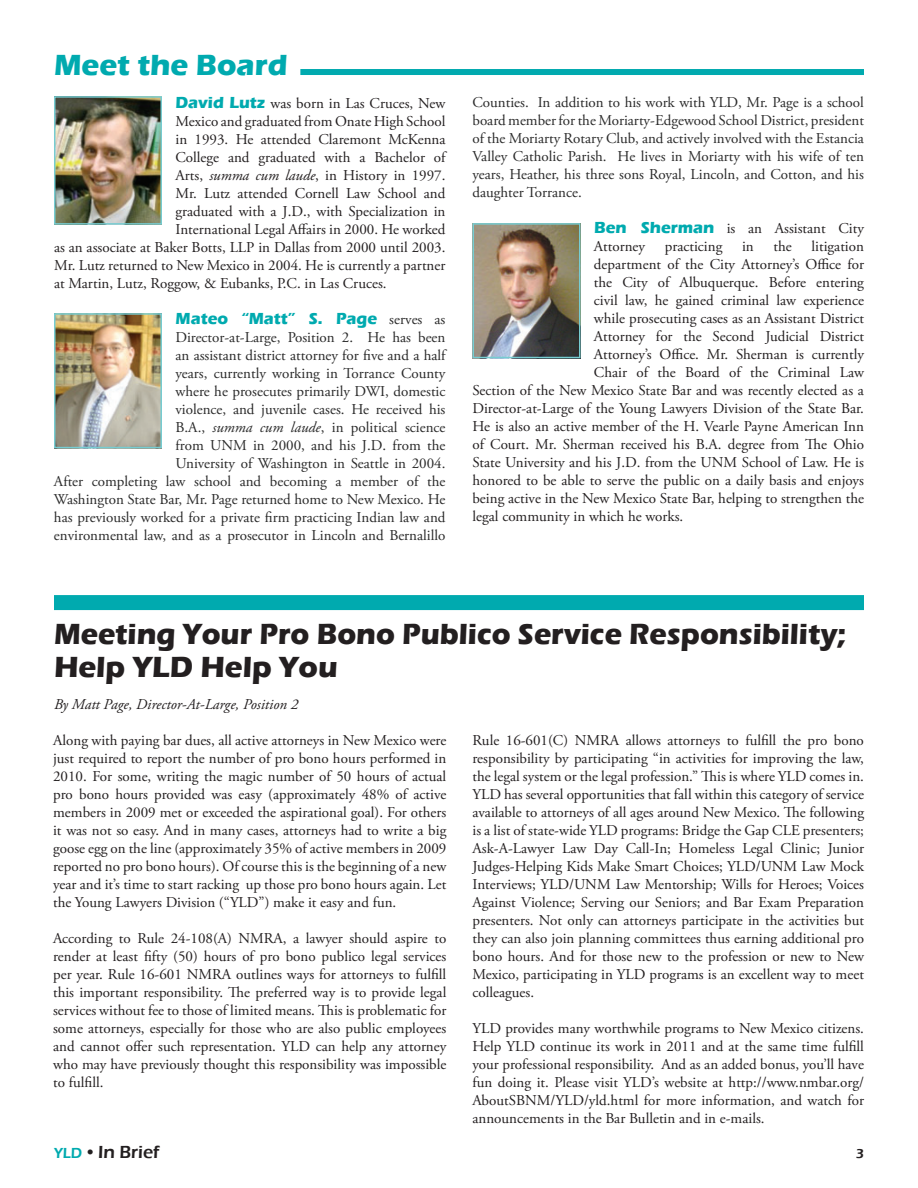
<style>
.page{position:relative;width:918px;height:1188px;background:#fff}
.page>*{position:absolute;margin:0;border:0;box-sizing:border-box;transform-origin:0 0}
.t1{font:700 30px/33px "Eras ITC";color:#231f20}
.t2{font:700 30px "Eras ITC";color:#00aaaf}
.t3{font:600 18px "Eras ITC";color:#231f20}
.t4{font:700 16.5px "Eras ITC";color:#00aaaf}
.t5{font:15px/18px "Adobe Garamond Pro";color:#231f20;text-align:justify}
.t6{font:15px/18px "Adobe Garamond Pro";color:#2a2a2a;text-align:right}
.t7{font:italic 15px "Adobe Garamond Pro";color:#231f20}
.t8{font:600 13.5px "Eras ITC";color:#231f20}
.s1{font-family:"Eras ITC";font-weight:700;font-size:16.5px;color:#00aaaf}
.s2{font-style:italic}
.s3{font-family:"Adobe Garamond Pro";font-weight:400;font-size:15px;color:#2a2a2a}
.s4{font-size:15px;color:#00aaaf}
.s5{font-family:"Adobe Garamond Pro";font-weight:400}
</style>
<div class="page">
<div style="left:300px;top:69px;width:564px;height:6px;background:#00aaaf"></div>
<img style="left:57px;top:99px;width:102px;height:123px">
<div style="left:54px;top:96px;width:108px;height:129px;border:2px solid #76ccd1"></div>
<img style="left:57px;top:316px;width:102px;height:129px">
<div style="left:54px;top:313px;width:108px;height:135px;border:2px solid #76ccd1"></div>
<img style="left:475px;top:226px;width:102px;height:129px">
<div style="left:472px;top:223px;width:108px;height:135px;border:2px solid #76ccd1"></div>
<div style="left:54px;top:595px;width:810px;height:15px;background:#00aaaf"></div>
<h1 class="t2" style="left:54px;top:48px;width:235px">Meet the Board</h1>
<p class="t5" style="left:176px;top:94px;width:271px"><span class="s1">David Lutz</span> was born in Las Cruces, New</p>
<p class="t5" style="left:176px;top:112px;width:271px">Mexico and graduated from Onate High School</p>
<p class="t5" style="left:176px;top:130px;width:272px">in 1993. He attended Claremont McKenna</p>
<p class="t5" style="left:176px;top:148px;width:271px">College and graduated with a Bachelor of</p>
<p class="t5" style="left:176px;top:166px;width:271px">Arts, <span class="s2">summa cum laude</span>, in History in 1997.</p>
<p class="t5" style="left:176px;top:184px;width:271px">Mr. Lutz attended Cornell Law School and</p>
<p class="t5" style="left:176px;top:202px;width:271px">graduated with a J.D., with Specialization in</p>
<p class="t5" style="left:176px;top:220px;width:271px">International Legal Affairs in 2000. He worked</p>
<p class="t5" style="left:54px;top:238px;width:393px">as an associate at Baker Botts, LLP in Dallas from 2000 until 2003.</p>
<p class="t5" style="left:54px;top:256px;width:393px">Mr. Lutz returned to New Mexico in 2004. He is currently a partner</p>
<p class="t5" style="left:54px;top:274px;width:334px">at Martin, Lutz, Roggow, &amp; Eubanks, P.C. in Las Cruces.</p>
<p class="t4" style="left:176px;top:309px;width:271px">Mateo “Matt” S. Page <span class="s3">serves as</span></p>
<p class="t6" style="left:54px;top:328px;width:393px">Director-at-Large, Position 2. He has been<br>an assistant district attorney for five and a half<br>years, currently working in Torrance County<br>where he prosecutes primarily DWI, domestic<br>violence, and juvenile cases. He received his<br>B.A., <span class="s2">summa cum laude</span>, in political science<br>from UNM in 2000, and his J.D. from the<br>University of Washington in Seattle in 2004.<br>After completing law school and becoming a member of the Washington State Bar, Mr. Page returned home to New Mexico. He has previously worked for a private firm practicing Indian law and environmental law, and as a prosecutor in Lincoln and Bernalillo</p>
<p class="t6" style="left:472px;top:94px;width:393px;text-align:justify">Counties. In addition to his work with YLD, Mr. Page is a school board member for the Moriarty-Edgewood School District, president of the Moriarty Rotary Club, and actively involved with the Estancia Valley Catholic Parish. He lives in Moriarty with his wife of ten years, Heather, his three sons Royal, Lincoln, and Cotton, and his daughter Torrance.</p>
<p class="t5" style="left:594px;top:220px;width:271px"><span class="s1">Ben Sherman</span> is an Assistant City<br>Attorney</p>
<p class="t5" style="left:665px;top:238px;width:59px">practicing</p>
<p class="t5" style="left:742px;top:238px;width:13px">in</p>
<p class="t5" style="left:774px;top:238px;width:20px">the</p>
<p class="t5" style="left:812px;top:238px;width:54px">litigation</p>
<p class="t5" style="left:594px;top:256px;width:271px">department of the City Attorney’s Office for</p>
<p class="t5" style="left:594px;top:274px;width:271px">the City of Albuquerque. Before entering</p>
<p class="t5" style="left:594px;top:292px;width:271px">civil law, he gained criminal law experience</p>
<p class="t5" style="left:594px;top:310px;width:272px">while prosecuting cases as an Assistant District</p>
<p class="t5" style="left:594px;top:328px;width:271px">Attorney for the Second Judicial District</p>
<p class="t5" style="left:594px;top:346px;width:272px">Attorney’s Office. Mr. Sherman is currently</p>
<p class="t5" style="left:594px;top:364px;width:271px">Chair of the Board of the Criminal Law</p>
<p class="t5" style="left:472px;top:382px;width:393px">Section of the New Mexico State Bar and was recently elected as a</p>
<p class="t5" style="left:472px;top:400px;width:393px">Director-at-Large of the Young Lawyers Division of the State Bar.</p>
<p class="t5" style="left:472px;top:418px;width:393px">He is also an active member of the H. Vearle Payne American Inn</p>
<p class="t5" style="left:472px;top:436px;width:393px">of Court. Mr. Sherman received his B.A. degree from The Ohio</p>
<p class="t5" style="left:472px;top:454px;width:393px">State University and his J.D. from the UNM School of Law. He is</p>
<p class="t5" style="left:472px;top:472px;width:393px">honored to be able to serve the public on a daily basis and enjoys</p>
<p class="t5" style="left:472px;top:490px;width:393px">being active in the New Mexico State Bar, helping to strengthen the</p>
<p class="t5" style="left:472px;top:508px;width:212px">legal community in which he works.</p>
<h1 class="t1" style="left:54px;top:618px;width:794px">Meeting Your Pro Bono Publico Service Responsibility;<br>Help YLD Help You</h1>
<p class="t7" style="left:54px;top:695px;width:246px">By Matt Page, Director-At-Large, Position 2</p>
<p class="t5" style="left:472px;top:731px;width:393px">Rule 16-601(C) NMRA allows attorneys to fulfill the pro bono responsibility by participating “in activities for improving the law, the legal system or the legal profession.” This is where YLD comes in.<br>YLD has several opportunities that fall within this category of service available to attorneys of all ages around New Mexico. The following is a list of state-wide YLD programs: Bridge the Gap CLE presenters; Ask-A-Lawyer Law Day Call-In; Homeless Legal Clinic; Junior Judges-Helping Kids Make Smart Choices; YLD/UNM Law Mock Interviews; YLD/UNM Law Mentorship; Wills for Heroes; Voices Against Violence; Serving our Seniors; and Bar Exam Preparation presenters. Not only can attorneys participate in the activities but they can also join planning committees thus earning additional pro bono hours. And for those new to the profession or new to New Mexico, participating in YLD programs is an excellent way to meet colleagues.</p>
<p class="t5" style="left:472px;top:1019px;width:393px">YLD provides many worthwhile programs to New Mexico citizens.<br>Help YLD continue its work in 2011 and at the same time fulfill your professional responsibility. And as an added bonus, you’ll have fun doing it. Please visit YLD’s website at http://www.nmbar.org/ AboutSBNM/YLD/yld.html for more information, and watch for announcements in the Bar Bulletin and in e-mails.</p>
<p class="t5" style="left:53px;top:731px;width:395px">Along with paying bar dues, all active attorneys in New Mexico were just required to report the number of pro bono hours performed in 2010. For some, writing the magic number of 50 hours of actual pro bono hours provided was easy (approximately 48% of active members in 2009 met or exceeded the aspirational goal). For others it was not so easy. And in many cases, attorneys had to write a big goose egg on the line (approximately 35% of active members in 2009 reported no pro bono hours). Of course this is the beginning of a new year and it’s time to start racking up those pro bono hours again. Let the Young Lawyers Division (“YLD”) make it easy and fun.</p>
<p class="t5" style="left:53px;top:929px;width:395px">According to Rule 24-108(A) NMRA, a lawyer should aspire to render at least fifty (50) hours of pro bono publico legal services per year. Rule 16-601 NMRA outlines ways for attorneys to fulfill this important responsibility. The preferred way is to provide legal services without fee to those of limited means. This is problematic for some attorneys, especially for those who are also public employees and cannot offer such representation. YLD can help any attorney who may have previously thought this responsibility was impossible to fulfill.</p>
<p class="t3" style="left:54px;top:1141px;width:107px"><span class="s4">YLD</span> <span class="s5">•</span> In Brief</p>
<p class="t8" style="left:856px;top:1145px;width:10px">3</p>
</div>
